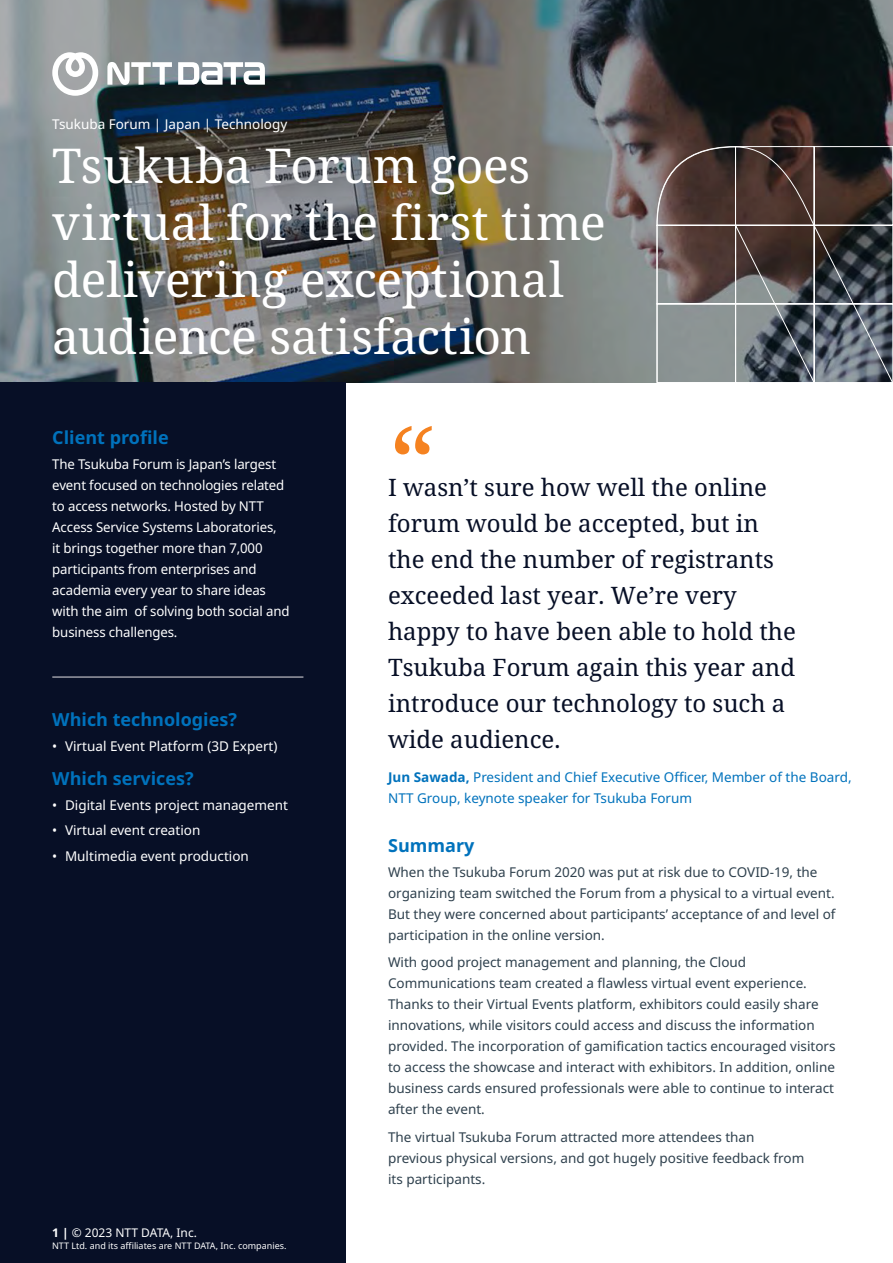
<style>
.page{position:relative;width:893px;height:1263px;background:#fff}
.page>*{position:absolute;margin:0;border:0;box-sizing:border-box;transform-origin:0 0}
.t1{font:48px/57px "Noto Serif";color:#fff}
.t2{font:24px/36px "Noto Serif";color:#070f26}
.t3{font:700 18px "Noto Sans";color:#0072bc}
.t4{font:13.5px/21px "Noto Sans";color:#2e404d}
.t5{font:13.5px/21px "Noto Sans";letter-spacing:-.01em;color:#fff}
.t6{font:13.5px/21px "Noto Sans";color:#0072bc}
.t7{font:12px "Noto Sans";color:#fff}
.t8{font:9px "Noto Sans";color:#fff}
.s1{font-weight:700}
</style>
<div class="page">
<img style="left:0;top:0;width:893px;height:383px">
<svg style="left:656px;top:146px;width:237px;height:237px;background:#5b5656"></svg>
<svg style="left:52px;top:52px;width:46px;height:44px"></svg>
<svg style="left:178px;top:62px;width:87px;height:23px"></svg>
<svg style="left:107px;top:62px;width:65px;height:23px"></svg>
<div style="left:0;top:383px;width:346px;height:880px;background:#070f26"></div>
<hr style="left:52px;top:677px;width:251px;height:1px;background:#e4e1e5">
<svg style="left:395px;top:426px;width:37px;height:28px"></svg>
<p class="t5" style="left:52px;top:114px;width:236px">Tsukuba Forum | Japan | Technology</p>
<h1 class="t1" style="left:52px;top:139px;width:555px">Tsukuba Forum goes virtual for the first time delivering exceptional audience satisfaction</h1>
<h3 class="t3" style="left:52px;top:427px;width:118px">Client profile</h3>
<p class="t5" style="left:52px;top:454px;width:239px">The Tsukuba Forum is Japan’s largest event focused on technologies related to access networks. Hosted by NTT Access Service Systems Laboratories,<br>it brings together more than 7,000 participants from enterprises and academia every year to share ideas with the aim of solving both social and business challenges.</p>
<h3 class="t3" style="left:52px;top:709px;width:186px">Which technologies?</h3>
<p class="t5" style="left:52px;top:736px;width:227px">• Virtual Event Platform (3D Expert)</p>
<h3 class="t3" style="left:52px;top:768px;width:143px">Which services?</h3>
<p class="t5" style="left:52px;top:795px;width:237px">• Digital Events project management</p>
<p class="t5" style="left:52px;top:820px;width:150px">• Virtual event creation</p>
<p class="t5" style="left:52px;top:846px;width:198px">• Multimedia event production</p>
<p class="t7" style="left:52px;top:1224px;width:146px"><span class="s1">1 |</span> © 2023 NTT DATA, Inc.</p>
<p class="t8" style="left:52px;top:1239px;width:236px">NTT Ltd. and its affiliates are NTT DATA, Inc. companies.</p>
<p class="t2" style="left:388px;top:470px;width:409px">I wasn’t sure how well the online forum would be accepted, but in the end the number of registrants exceeded last year. We’re very happy to have been able to hold the<br>Tsukuba Forum again this year and introduce our technology to such a wide audience.</p>
<p class="t6" style="left:388px;top:767px;width:465px"><span class="s1">Jun Sawada,</span> President and Chief Executive Officer, Member of the Board,<br>NTT Group, keynote speaker for Tsukuba Forum</p>
<h3 class="t3" style="left:388px;top:835px;width:88px">Summary</h3>
<p class="t4" style="left:388px;top:862px;width:449px">When the Tsukuba Forum 2020 was put at risk due to COVID-19, the organizing team switched the Forum from a physical to a virtual event.<br>But they were concerned about participants’ acceptance of and level of participation in the online version.</p>
<p class="t4" style="left:388px;top:952px;width:449px">With good project management and planning, the Cloud Communications team created a flawless virtual event experience.<br>Thanks to their Virtual Events platform, exhibitors could easily share innovations, while visitors could access and discuss the information provided. The incorporation of gamification tactics encouraged visitors to access the showcase and interact with exhibitors. In addition, online business cards ensured professionals were able to continue to interact after the event.</p>
<p class="t4" style="left:388px;top:1127px;width:418px">The virtual Tsukuba Forum attracted more attendees than previous physical versions, and got hugely positive feedback from its participants.</p>
</div>
